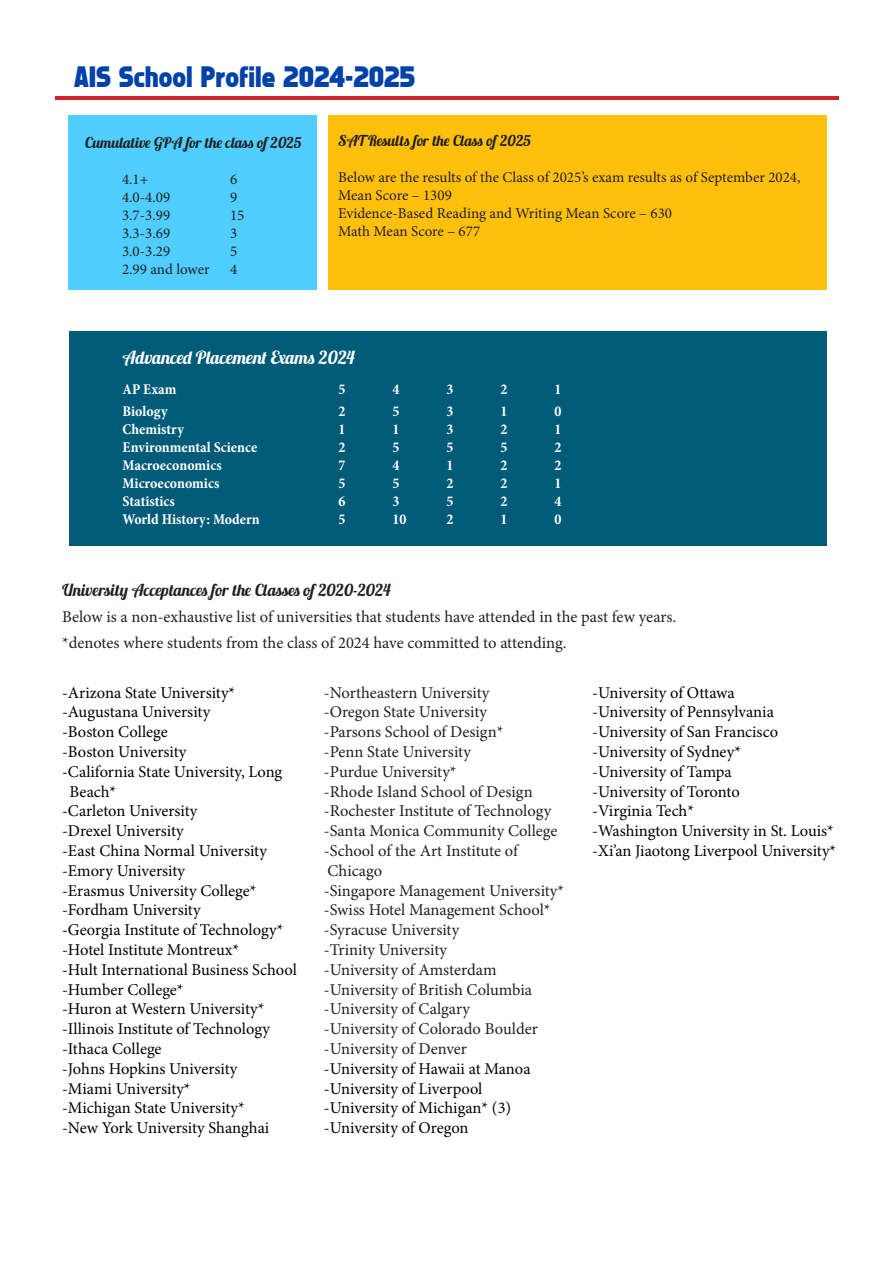
<style>
.page{position:relative;width:893px;height:1263px;background:#fff}
.page>*{position:absolute;margin:0;border:0;box-sizing:border-box;transform-origin:0 0}
.t1{font:27px "Faktos";color:#0042aa}
.t2{font:18px "Lobster 1.3";color:#fff}
.t3{font:16.5px/19.8px "Minion Pro";letter-spacing:-.005em;color:#000}
.t4{font:16.5px "Minion Pro";letter-spacing:-.005em;color:#231f20}
.t5{font:16.5px "Lobster 1.3";color:#231f20}
.t6{font:15px "Minion Pro";color:#231f20}
.t7{font:700 condensed 15px "Minion Pro";color:#fff}
.t8{font:15px "Lobster 1.3";color:#231f20}
</style>
<div class="page">
<div style="left:68px;top:116px;width:249px;height:174px;background:#4fceff"></div>
<div style="left:69px;top:331px;width:757px;height:215px;background:#005b79"></div>
<div style="left:328px;top:115px;width:498px;height:175px;background:#ffc00c"></div>
<hr style="left:56px;top:97px;width:783px;height:3px;background:#d1232a">
<p class="t1" style="left:75px;top:61px;width:342px">AIS School Profile 2024-2025</p>
<p class="t8" style="left:85px;top:133px;width:218px">Cumulative GPA for the class of 2025</p>
<p class="t6" style="left:122px;top:169px;width:28px">4.1+</p>
<p class="t6" style="left:230px;top:169px;width:9px">6</p>
<p class="t6" style="left:122px;top:187px;width:50px">4.0-4.09</p>
<p class="t6" style="left:230px;top:187px;width:9px">9</p>
<p class="t6" style="left:122px;top:205px;width:50px">3.7-3.99</p>
<p class="t6" style="left:230px;top:205px;width:16px">15</p>
<p class="t6" style="left:122px;top:223px;width:50px">3.3-3.69</p>
<p class="t6" style="left:230px;top:223px;width:9px">3</p>
<p class="t6" style="left:122px;top:241px;width:50px">3.0-3.29</p>
<p class="t6" style="left:230px;top:241px;width:9px">5</p>
<p class="t6" style="left:122px;top:259px;width:89px">2.99 and lower</p>
<p class="t6" style="left:230px;top:259px;width:9px">4</p>
<p class="t8" style="left:338px;top:131px;width:194px">SAT Results for the Class of 2025</p>
<p class="t6" style="left:338px;top:167px;width:464px">Below are the results of the Class of 2025’s exam results as of September 2024,</p>
<p class="t6" style="left:338px;top:185px;width:115px">Mean Score – 1309</p>
<p class="t6" style="left:338px;top:203px;width:335px">Evidence-Based Reading and Writing Mean Score – 630</p>
<p class="t6" style="left:338px;top:221px;width:144px">Math Mean Score – 677</p>
<p class="t2" style="left:123px;top:346px;width:234px">Advanced Placement Exams 2024</p>
<p class="t7" style="left:123px;top:379px;width:55px">AP Exam</p>
<p class="t7" style="left:339px;top:379px;width:8px">5</p>
<p class="t7" style="left:393px;top:379px;width:8px">4</p>
<p class="t7" style="left:447px;top:379px;width:8px">3</p>
<p class="t7" style="left:501px;top:379px;width:8px">2</p>
<p class="t7" style="left:555px;top:379px;width:8px">1</p>
<p class="t7" style="left:123px;top:401px;width:47px">Biology</p>
<p class="t7" style="left:339px;top:401px;width:8px">2</p>
<p class="t7" style="left:393px;top:401px;width:8px">5</p>
<p class="t7" style="left:447px;top:401px;width:8px">3</p>
<p class="t7" style="left:501px;top:401px;width:8px">1</p>
<p class="t7" style="left:555px;top:401px;width:8px">0</p>
<p class="t7" style="left:123px;top:419px;width:63px">Chemistry</p>
<p class="t7" style="left:339px;top:419px;width:8px">1</p>
<p class="t7" style="left:393px;top:419px;width:8px">1</p>
<p class="t7" style="left:447px;top:419px;width:8px">3</p>
<p class="t7" style="left:501px;top:419px;width:8px">2</p>
<p class="t7" style="left:555px;top:419px;width:8px">1</p>
<p class="t7" style="left:123px;top:437px;width:136px">Environmental Science</p>
<p class="t7" style="left:339px;top:437px;width:8px">2</p>
<p class="t7" style="left:393px;top:437px;width:8px">5</p>
<p class="t7" style="left:447px;top:437px;width:8px">5</p>
<p class="t7" style="left:501px;top:437px;width:8px">5</p>
<p class="t7" style="left:555px;top:437px;width:8px">2</p>
<p class="t7" style="left:123px;top:455px;width:101px">Macroeconomics</p>
<p class="t7" style="left:339px;top:455px;width:8px">7</p>
<p class="t7" style="left:393px;top:455px;width:8px">4</p>
<p class="t7" style="left:447px;top:455px;width:8px">1</p>
<p class="t7" style="left:501px;top:455px;width:8px">2</p>
<p class="t7" style="left:555px;top:455px;width:8px">2</p>
<p class="t7" style="left:123px;top:473px;width:98px">Microeconomics</p>
<p class="t7" style="left:339px;top:473px;width:8px">5</p>
<p class="t7" style="left:393px;top:473px;width:8px">5</p>
<p class="t7" style="left:447px;top:473px;width:8px">2</p>
<p class="t7" style="left:501px;top:473px;width:8px">2</p>
<p class="t7" style="left:555px;top:473px;width:8px">1</p>
<p class="t7" style="left:123px;top:491px;width:54px">Statistics</p>
<p class="t7" style="left:339px;top:491px;width:8px">6</p>
<p class="t7" style="left:393px;top:491px;width:8px">3</p>
<p class="t7" style="left:447px;top:491px;width:8px">5</p>
<p class="t7" style="left:501px;top:491px;width:8px">2</p>
<p class="t7" style="left:555px;top:491px;width:8px">4</p>
<p class="t7" style="left:123px;top:509px;width:139px">World History: Modern</p>
<p class="t7" style="left:339px;top:509px;width:8px">5</p>
<p class="t7" style="left:393px;top:509px;width:15px">10</p>
<p class="t7" style="left:447px;top:509px;width:8px">2</p>
<p class="t7" style="left:501px;top:509px;width:8px">1</p>
<p class="t7" style="left:555px;top:509px;width:8px">0</p>
<p class="t5" style="left:62px;top:579px;width:330px">University Acceptances for the Classes of 2020-2024</p>
<p class="t4" style="left:62px;top:605px;width:616px">Below is a non-exhaustive list of universities that students have attended in the past few years.</p>
<p class="t4" style="left:62px;top:631px;width:506px">*denotes where students from the class of 2024 have committed to attending.</p>
<p class="t3" style="left:62px;top:682px;width:175px">-Arizona State University*</p>
<p class="t3" style="left:62px;top:702px;width:150px">-Augustana University</p>
<p class="t3" style="left:62px;top:722px;width:107px">-Boston College</p>
<p class="t3" style="left:62px;top:742px;width:126px">-Boston University</p>
<p class="t3" style="left:70px;top:762px;width:214px;text-indent:-7px">-California State University, Long<br>Beach*</p>
<p class="t3" style="left:62px;top:801px;width:137px">-Carleton University</p>
<p class="t3" style="left:62px;top:821px;width:123px">-Drexel University</p>
<p class="t3" style="left:62px;top:841px;width:206px">-East China Normal University</p>
<p class="t3" style="left:62px;top:861px;width:125px">-Emory University</p>
<p class="t3" style="left:62px;top:880px;width:196px">-Erasmus University College*</p>
<p class="t3" style="left:62px;top:900px;width:140px">-Fordham University</p>
<p class="t3" style="left:62px;top:920px;width:223px">-Georgia Institute of Technology*</p>
<p class="t3" style="left:62px;top:940px;width:179px">-Hotel Institute Montreux*</p>
<p class="t3" style="left:62px;top:960px;width:236px">-Hult International Business School</p>
<p class="t3" style="left:62px;top:979px;width:123px">-Humber College*</p>
<p class="t3" style="left:62px;top:999px;width:204px">-Huron at Western University*</p>
<p class="t3" style="left:62px;top:1019px;width:210px">-Illinois Institute of Technology</p>
<p class="t3" style="left:62px;top:1039px;width:101px">-Ithaca College</p>
<p class="t3" style="left:62px;top:1059px;width:177px">-Johns Hopkins University</p>
<p class="t3" style="left:62px;top:1078px;width:130px">-Miami University*</p>
<p class="t3" style="left:62px;top:1098px;width:184px">-Michigan State University*</p>
<p class="t3" style="left:62px;top:1118px;width:209px">-New York University Shanghai</p>
<p class="t4" style="left:324px;top:681px;width:167px">-Northeastern University</p>
<p class="t4" style="left:324px;top:701px;width:165px">-Oregon State University</p>
<p class="t4" style="left:324px;top:721px;width:181px">-Parsons School of Design*</p>
<p class="t4" style="left:324px;top:741px;width:149px">-Penn State University</p>
<p class="t4" style="left:324px;top:760px;width:134px">-Purdue University*</p>
<p class="t4" style="left:324px;top:780px;width:210px">-Rhode Island School of Design</p>
<p class="t4" style="left:324px;top:800px;width:229px">-Rochester Institute of Technology</p>
<p class="t4" style="left:324px;top:820px;width:235px">-Santa Monica Community College</p>
<p class="t4" style="left:324px;top:840px;width:196px">-School of the Art Institute of</p>
<p class="t4" style="left:328px;top:859px;width:56px">Chicago</p>
<p class="t4" style="left:324px;top:879px;width:242px">-Singapore Management University*</p>
<p class="t4" style="left:324px;top:899px;width:228px">-Swiss Hotel Management School*</p>
<p class="t4" style="left:324px;top:919px;width:137px">-Syracuse University</p>
<p class="t4" style="left:324px;top:939px;width:125px">-Trinity University</p>
<p class="t4" style="left:324px;top:958px;width:174px">-University of Amsterdam</p>
<p class="t4" style="left:324px;top:978px;width:210px">-University of British Columbia</p>
<p class="t4" style="left:324px;top:998px;width:148px">-University of Calgary</p>
<p class="t4" style="left:324px;top:1018px;width:215px">-University of Colorado Boulder</p>
<p class="t4" style="left:324px;top:1038px;width:145px">-University of Denver</p>
<p class="t3" style="left:324px;top:1059px;width:208px">-University of Hawaii at Manoa</p>
<p class="t3" style="left:324px;top:1078px;width:160px">-University of Liverpool</p>
<p class="t3" style="left:324px;top:1098px;width:189px">-University of Michigan* (3)</p>
<p class="t3" style="left:324px;top:1118px;width:146px">-University of Oregon</p>
<p class="t3" style="left:592px;top:682px;width:144px">-University of Ottawa</p>
<p class="t3" style="left:592px;top:702px;width:183px">-University of Pennsylvania</p>
<p class="t3" style="left:592px;top:722px;width:187px">-University of San Francisco</p>
<p class="t3" style="left:592px;top:742px;width:150px">-University of Sydney*</p>
<p class="t3" style="left:592px;top:762px;width:141px">-University of Tampa</p>
<p class="t3" style="left:592px;top:781px;width:149px">-University of Toronto</p>
<p class="t3" style="left:592px;top:801px;width:103px">-Virginia Tech*</p>
<p class="t3" style="left:592px;top:821px;width:243px">-Washington University in St. Louis*</p>
<p class="t3" style="left:592px;top:841px;width:245px">-Xi’an Jiaotong Liverpool University*</p>
</div>
